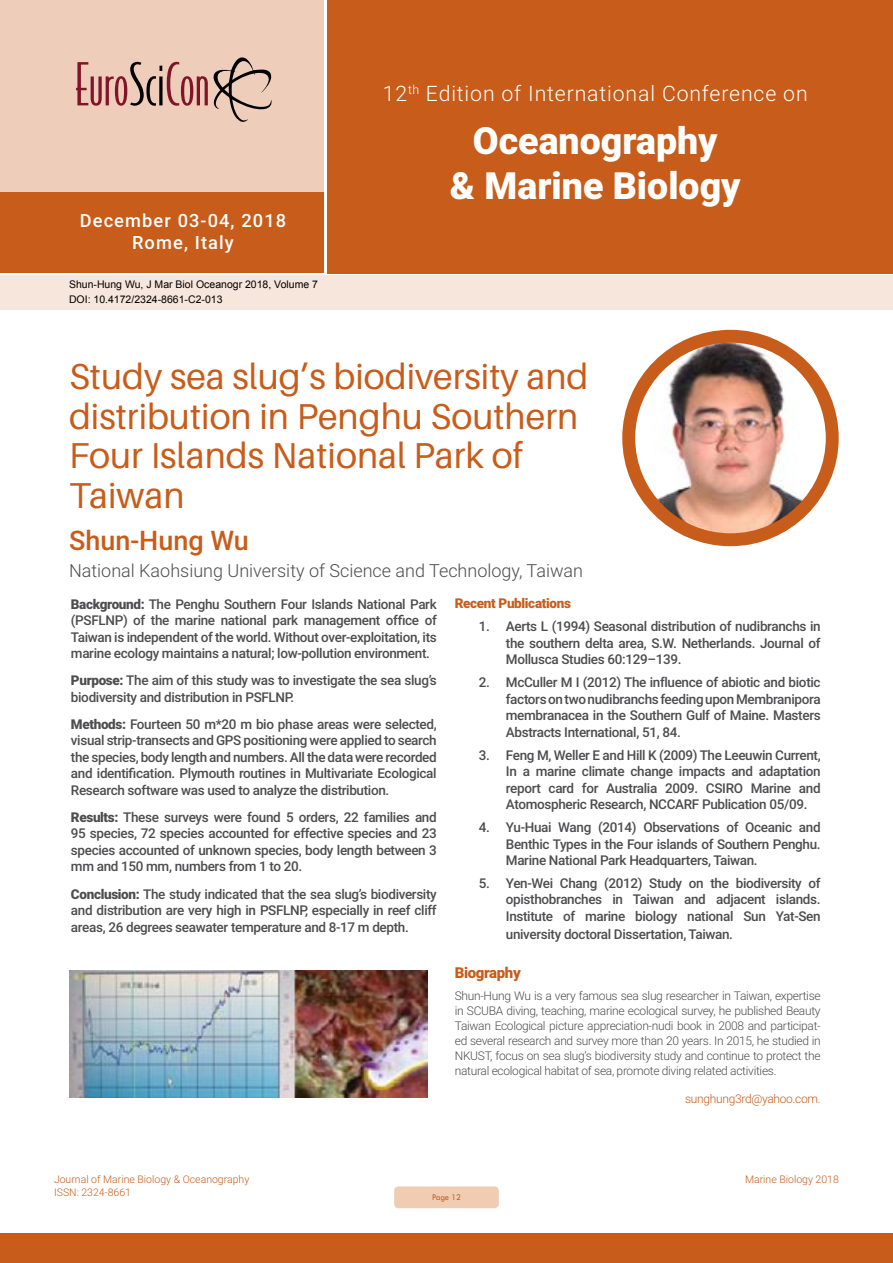
<style>
.page{position:relative;width:893px;height:1263px;background:#fff}
.page>*{position:absolute;margin:0;border:0;box-sizing:border-box;transform-origin:0 0}
.t1{font:900 37.5px/45px "Roboto";color:#fff;text-align:center}
.t2{font:36px/39.6px "Aileron";color:#c85c1a}
.t3{font:500 27px "Roboto";color:#c85c1a}
.t4{font:300 21.3px "Roboto";letter-spacing:.04em;color:#fff}
.t5{font:500 18.3px/21.9px "Roboto";letter-spacing:.06em;color:#fff;text-align:center}
.t6{font:300 18px "Roboto";color:#4d4d4f}
.t7{font:900 15px "Roboto";letter-spacing:-.025em;color:#c85c1a}
.t8{font:500 13.5px/16.5px "Roboto";letter-spacing:-.025em;color:#4d4d4f;text-align:justify}
.t9{font:900 13.5px "Roboto";letter-spacing:-.025em;color:#c85c1a}
.t10{font:300 12px/15px "Roboto";letter-spacing:-.025em;color:#4d4d4f;text-align:justify}
.t11{font:300 12px "Roboto";letter-spacing:-.025em;color:#c85c1a}
.t12{font:10.5px/14.4px "Arial";color:#000}
.t13{font:300 10.5px/12.6px "Roboto";color:#c85c1a}
.t14{font:9px "Tw Cen";letter-spacing:-.02em;color:#c85c1a;scale:.95 1}
.s1{font-weight:900}
</style>
<div class="page">
<div style="left:0;top:0;width:323px;height:193px;background:#eeceba"></div>
<div style="left:1px;top:193px;width:323px;height:80px;background:#c85c1a"></div>
<div style="left:327px;top:0;width:566px;height:273px;background:#c85c1a"></div>
<div style="left:1px;top:275px;width:892px;height:35px;background:#f6e6dc"></div>
<svg style="left:76px;top:57px;width:196px;height:65px"></svg>
<div style="left:0;top:1233px;width:893px;height:30px;background:#c85c1a"></div>
<div style="left:394px;top:1186px;width:105px;height:22px;background:#f0ccb2;border-radius:4px"></div>
<img style="left:629px;top:336px;width:203px;height:204px">
<div style="left:622px;top:330px;width:217px;height:216px;border:13px solid #c85c1a;border-radius:50%"></div>
<img style="left:69px;top:970px;width:358px;height:127px">
<h3 class="t5" style="left:80px;top:209px;width:208px">December 03-04, 2018<br>Rome, Italy</h3>
<p class="t12" style="left:69px;top:278px;width:251px">Shun-Hung Wu, J Mar Biol Oceanogr 2018, Volume 7<br>DOI: 10.4172/2324-8661-C2-013</p>
<h3 class="t4" style="left:383px;top:78px;width:426px">12<sup>th</sup> Edition of International Conference on</h3>
<h1 class="t1" style="left:450px;top:117px;width:292px">Oceanography<br>&amp; Marine Biology</h1>
<h2 class="t2" style="left:69px;top:357px;width:521px">Study sea slug’s biodiversity and distribution in Penghu Southern<br>Four Islands National Park of<br>Taiwan</h2>
<h3 class="t3" style="left:69px;top:521px;width:181px">Shun-Hung Wu</h3>
<h3 class="t6" style="left:69px;top:558px;width:516px">National Kaohsiung University of Science and Technology, Taiwan</h3>
<p class="t8" style="left:71px;top:595px;width:367px"><span class="s1">Background:</span> The Penghu Southern Four Islands National Park (PSFLNP) of the marine national park management office of Taiwan is independent of the world. Without over-exploitation, its marine ecology maintains a natural; low-pollution environment.</p>
<p class="t8" style="left:71px;top:672px;width:367px"><span class="s1">Purpose:</span> The aim of this study was to investigate the sea slug’s biodiversity and distribution in PSFLNP.</p>
<p class="t8" style="left:71px;top:715px;width:367px"><span class="s1">Methods:</span> Fourteen 50 m*20 m bio phase areas were selected, visual strip-transects and GPS positioning were applied to search the species, body length and numbers. All the data were recorded and identification. Plymouth routines in Multivariate Ecological Research software was used to analyze the distribution.</p>
<p class="t8" style="left:71px;top:808px;width:367px"><span class="s1">Results:</span> These surveys were found 5 orders, 22 families and 95 species, 72 species accounted for effective species and 23 species accounted of unknown species, body length between 3 mm and 150 mm, numbers from 1 to 20.</p>
<p class="t8" style="left:71px;top:885px;width:367px"><span class="s1">Conclusion:</span> The study indicated that the sea slug’s biodiversity and distribution are very high in PSFLNP, especially in reef cliff areas, 26 degrees seawater temperature and 8-17 m depth.</p>
<p class="t9" style="left:455px;top:594px;width:118px">Recent Publications</p>
<p class="t8" style="left:506px;top:618px;width:316px;text-indent:-27px">1. Aerts L (1994) Seasonal distribution of nudibranchs in the southern delta area, S.W. Netherlands. Journal of Mollusca Studies 60:129–139.</p>
<p class="t8" style="left:506px;top:674px;width:316px;text-indent:-27px">2. McCuller M I (2012) The influence of abiotic and biotic factors on two nudibranchs feeding upon Membranipora membranacea in the Southern Gulf of Maine. Masters Abstracts International, 51, 84.</p>
<p class="t8" style="left:506px;top:746px;width:316px;text-indent:-27px">3. Feng M, Weller E and Hill K (2009) The Leeuwin Current, In a marine climate change impacts and adaptation report card for Australia 2009. CSIRO Marine and Atomospheric Research, NCCARF Publication 05/09.</p>
<p class="t8" style="left:506px;top:818px;width:316px;text-indent:-27px">4. Yu-Huai Wang (2014) Observations of Oceanic and Benthic Types in the Four islands of Southern Penghu.<br>Marine National Park Headquarters, Taiwan.</p>
<p class="t8" style="left:506px;top:874px;width:316px;text-indent:-27px">5. Yen-Wei Chang (2012) Study on the biodiversity of opisthobranches in Taiwan and adjacent islands.<br>Institute of marine biology national Sun Yat-Sen</p>
<p class="t8" style="left:506px;top:925px;width:229px">university doctoral Dissertation, Taiwan.</p>
<p class="t7" style="left:455px;top:962px;width:67px">Biography</p>
<p class="t10" style="left:455px;top:987px;width:367px">Shun-Hung Wu is a very famous sea slug researcher in Taiwan, expertise in SCUBA diving, teaching, marine ecological survey, he published Beauty Taiwan Ecological picture appreciation-nudi book in 2008 and participat&shy;ed several research and survey more than 20 years. In 2015, he studied in NKUST, focus on sea slug’s biodiversity study and continue to protect the natural ecological habitat of sea, promote diving related activities.</p>
<p class="t11" style="left:685px;top:1090px;width:137px">sunghung3rd@yahoo.com.</p>
<p class="t13" style="left:54px;top:1173px;width:197px">Journal of Marine Biology &amp; Oceanography<br>ISSN: 2324-8661</p>
<p class="t14" style="left:432px;top:1192px;width:32px">Page 12</p>
<p class="t13" style="left:745px;top:1173px;width:95px">Marine Biology 2018</p>
</div>
